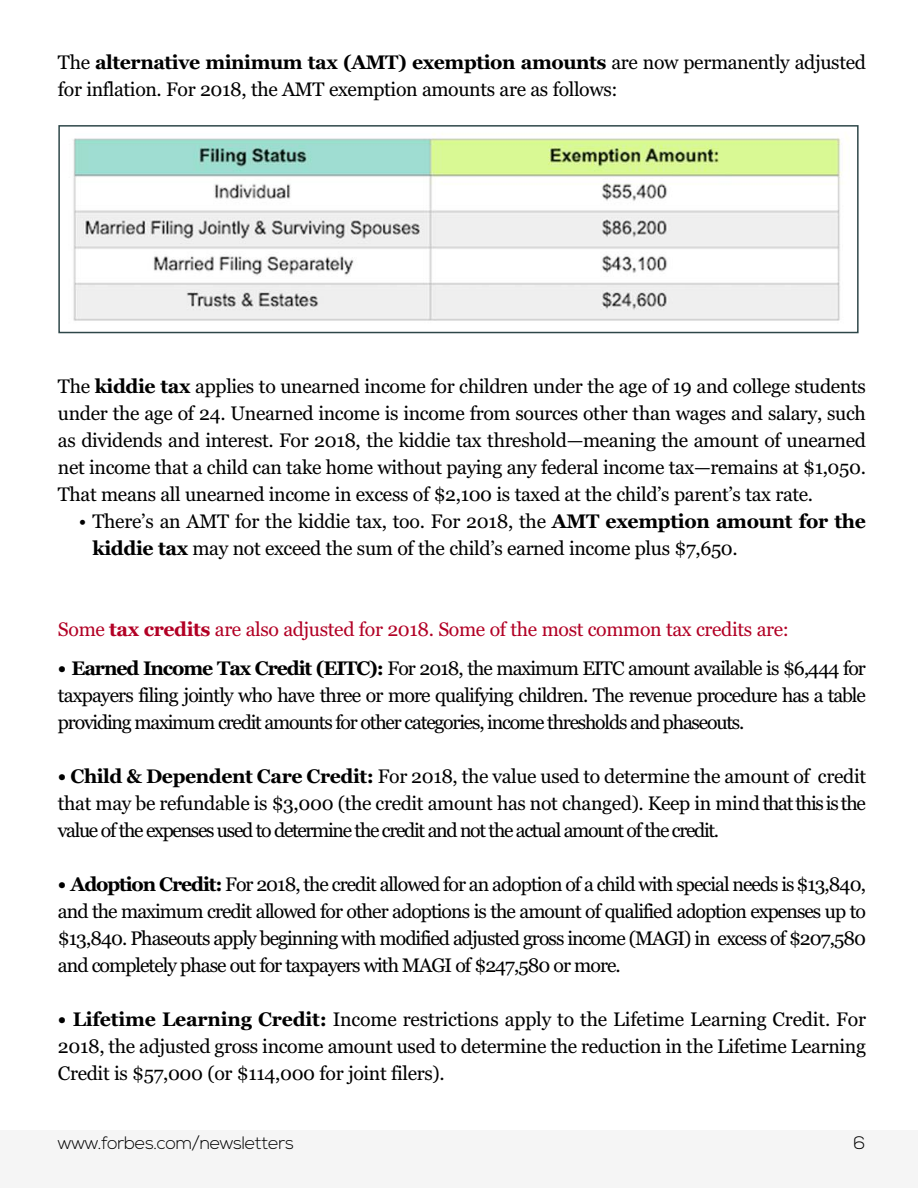
<style>
.page{position:relative;width:918px;height:1188px;background:#fff}
.page>*{position:absolute;margin:0;border:0;box-sizing:border-box;transform-origin:0 0}
.t1{font:19.5px/27px "Georgia";letter-spacing:-.02em;color:#000;text-align:justify}
.t2{font:19.5px "Georgia";letter-spacing:-.02em;color:#b20025}
.t3{font:300 18px "Nexa";letter-spacing:-.02em;color:#000}
.s1{font-weight:700}
</style>
<div class="page">
<div style="left:0;top:1130px;width:918px;height:58px;background:#f5f5f5"></div>
<div style="left:58px;top:125px;width:801px;height:208px;border:2px solid #2e4749"></div>
<img style="left:73px;top:134px;width:769px;height:187px">
<p class="t1" style="left:58px;top:49px;width:810px">The <span class="s1">alternative minimum tax (AMT) exemption amounts</span> are now permanently adjusted for inflation. For 2018, the AMT exemption amounts are as follows:</p>
<p class="t1" style="left:58px;top:373px;width:810px">The <span class="s1">kiddie tax</span> applies to unearned income for children under the age of 19 and college students under the age of 24. Unearned income is income from sources other than wages and salary, such as dividends and interest. For 2018, the kiddie tax threshold—meaning the amount of unearned net income that a child can take home without paying any federal income tax—remains at $1,050.<br>That means all unearned income in excess of $2,100 is taxed at the child’s parent’s tax rate.</p>
<p class="t1" style="left:93px;top:508px;width:775px;text-indent:-14px">• There’s an AMT for the kiddie tax, too. For 2018, the <span class="s1">AMT exemption amount for the kiddie tax</span> may not exceed the sum of the child’s earned income plus $7,650.</p>
<p class="t2" style="left:58px;top:618px;width:732px">Some <span class="s1">tax credits</span> are also adjusted for 2018. Some of the most common tax credits are:</p>
<p class="t1" style="left:58px;top:655px;width:810px"><span class="s1">• Earned Income Tax Credit (EITC):</span> For 2018, the maximum EITC amount available is $6,444 for taxpayers filing jointly who have three or more qualifying children. The revenue procedure has a table providing maximum credit amounts for other categories, income thresholds and phaseouts.</p>
<p class="t1" style="left:58px;top:763px;width:810px"><span class="s1">• Child &amp; Dependent Care Credit:</span> For 2018, the value used to determine the amount of credit that may be refundable is $3,000 (the credit amount has not changed). Keep in mind that this is the value of the expenses used to determine the credit and not the actual amount of the credit.</p>
<p class="t1" style="left:58px;top:871px;width:810px"><span class="s1">• Adoption Credit:</span> For 2018, the credit allowed for an adoption of a child with special needs is $13,840, and the maximum credit allowed for other adoptions is the amount of qualified adoption expenses up to $13,840. Phaseouts apply beginning with modified adjusted gross income (MAGI) in excess of $207,580 and completely phase out for taxpayers with MAGI of $247,580 or more.</p>
<p class="t1" style="left:58px;top:1006px;width:810px"><span class="s1">• Lifetime Learning Credit:</span> Income restrictions apply to the Lifetime Learning Credit. For 2018, the adjusted gross income amount used to determine the reduction in the Lifetime Learning Credit is $57,000 (or $114,000 for joint filers).</p>
<p class="t3" style="left:58px;top:1136px;width:238px">www.forbes.com/newsletters</p>
<p class="t3" style="left:854px;top:1136px;width:13px">6</p>
</div>
